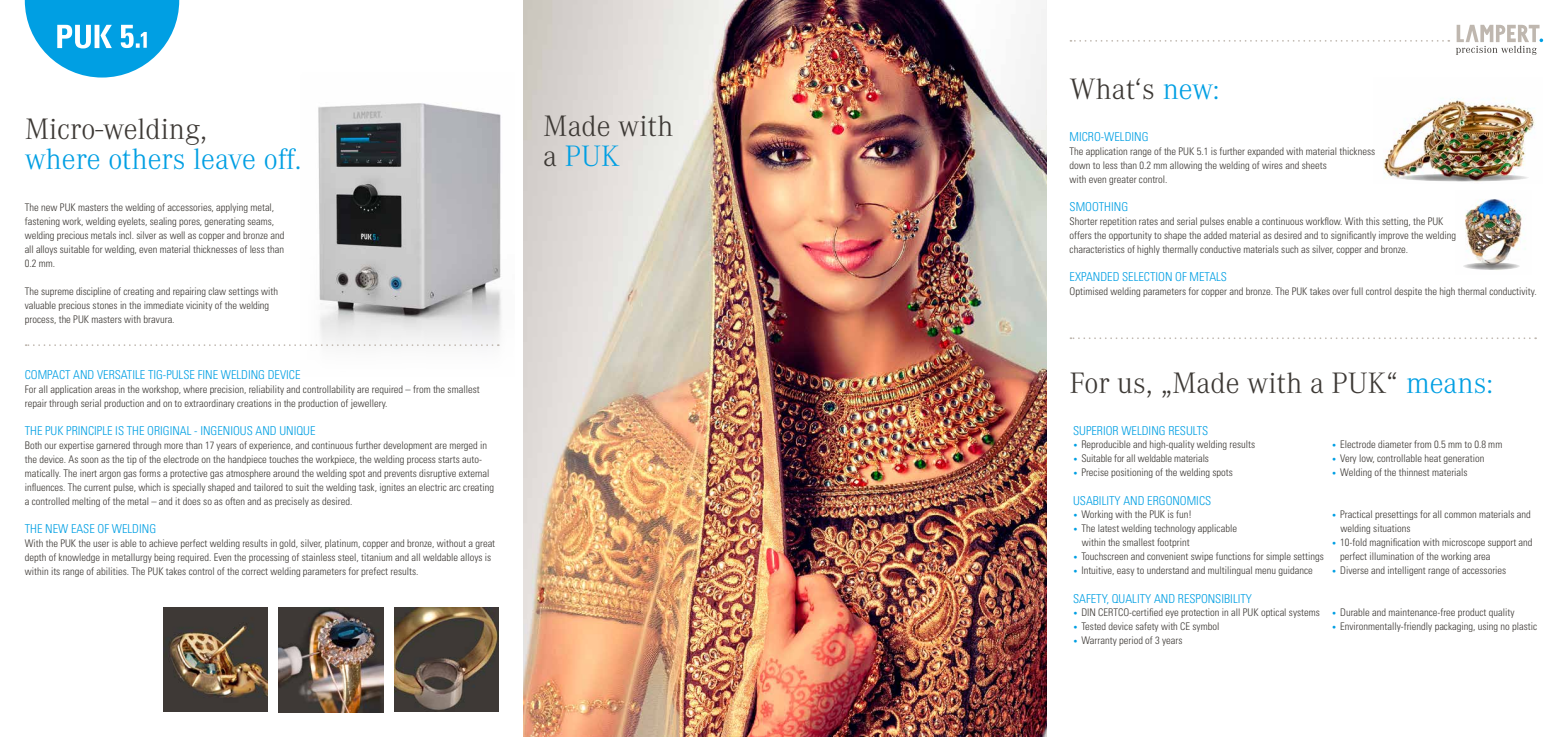
<style>
.page{position:relative;width:1563px;height:737px;background:#fff}
.page>*{position:absolute;margin:0;border:0;box-sizing:border-box;transform-origin:0 0}
.t1{font:300 30.62px/30.6px "Corporate A";color:#3d3935}
.t2{font:300 30.62px "Corporate A";color:#009fe3}
.t3{font:300 condensed 12.25px "Univers LT Std";color:#009fe3}
.t4{font:300 condensed 10.5px/14px "Univers LT Std";color:#3d3935}
.s1{color:#009fe3}
.s2{font-size:7.88px;color:#009fe3}
</style>
<div class="page">
<svg style="left:1456px;top:25px;width:87px;height:30px"></svg>
<svg style="left:1070px;top:337px;width:456px;height:2px"></svg>
<svg style="left:1070px;top:40px;width:379px;height:2px"></svg>
<img style="left:523px;top:0;width:524px;height:737px">
<svg style="left:25px;top:0;width:154px;height:78px"></svg>
<img style="left:318px;top:103px;width:184px;height:244px">
<img style="left:279px;top:607px;width:104px;height:105px">
<img style="left:163px;top:607px;width:105px;height:104px">
<img style="left:394px;top:607px;width:104px;height:104px">
<img style="left:1465px;top:199px;width:61px;height:71px">
<img style="left:1384px;top:98px;width:151px;height:84px">
<svg style="left:1462px;top:262px;width:58px;height:8px"></svg>
<svg style="left:1396px;top:174px;width:134px;height:7px"></svg>
<svg style="left:26px;top:344px;width:466px;height:2px"></svg>
<h1 class="t1" style="left:25px;top:114px;width:184px">Micro-welding,</h1>
<h1 class="t2" style="left:25px;top:142px;width:278px">where others leave off.</h1>
<p class="t4" style="left:25px;top:201px;width:261px">The new PUK masters the welding of accessories, applying metal, fastening work, welding eyelets, sealing pores, generating seams, welding precious metals incl. silver as well as copper and bronze and all alloys suitable for welding, even material thicknesses of less than 0.2 mm.</p>
<p class="t4" style="left:25px;top:285px;width:255px">The supreme discipline of creating and repairing claw settings with valuable precious stones in the immediate vicinity of the welding process, the PUK masters with bravura.</p>
<p class="t3" style="left:25px;top:368px;width:8px">COM</p>
<p class="t3" style="left:47px;top:368px;width:255px">PACT AND VERSATI LE TIG-PULSE FIN E WELDING DEVICE</p>
<p class="t4" style="left:25px;top:383px;width:456px">For all application areas in the workshop, where precision, reliability and controllability are required – from the smallest repair through serial production and on to extraordinary creations in the production of jewellery.</p>
<p class="t3" style="left:25px;top:424px;width:53px">THE PUK PRINCI</p>
<p class="t3" style="left:97px;top:424px;width:220px">PLE IS THE ORIGINAL - INGENIOUS AND UNIQUE</p>
<p class="t4" style="left:25px;top:439px;width:471px">Both our expertise garnered through more than 17 years of experience, and continuous further development are merged in the device. As soon as the tip of the electrode on the handpiece touches the workpiece, the welding process starts auto&shy;matically. The inert argon gas forms a protective gas atmosphere around the welding spot and prevents disruptive external influences. The current pulse, which is specially shaped and tailored to suit the welding task, ignites an electric arc creating a controlled melting of the metal – and it does so as often and as precisely as desired.</p>
<p class="t3" style="left:25px;top:522px;width:133px">THE NEW EASE OF WELDING</p>
<p class="t4" style="left:25px;top:537px;width:472px">With the PUK the user is able to achieve perfect welding results in gold, silver, platinum, copper and bronze, without a great depth of knowledge in metallurgy being required. Even the processing of stainless steel, titanium and all weldable alloys is within its range of abilities. The PUK takes control of the correct welding parameters for prefect results.</p>
<h1 class="t1" style="left:543px;top:111px;width:132px">Made with a <span class="s1">PUK</span></h1>
<h1 class="t1" style="left:1069px;top:75px;width:151px">What‘s <span class="s1">new:</span></h1>
<p class="t3" style="left:1069px;top:130px;width:7px">MICRO</p>
<p class="t3" style="left:1101px;top:130px;width:49px">-WELDING</p>
<p class="t4" style="left:1069px;top:145px;width:307px">The application range of the PUK 5.1 is further expanded with material thickness down to less than 0.2 mm allowing the welding of wires and sheets<br>with even greater control.</p>
<p class="t3" style="left:1069px;top:200px;width:59px">smoothing</p>
<p class="t4" style="left:1069px;top:215px;width:388px">Shorter repetition rates and serial pulses enable a continuous workflow. With this setting, the PUK offers the opportunity to shape the added material as desired and to significantly improve the welding characteristics of highly thermally conductive materials such as silver, copper and bronze.</p>
<p class="t3" style="left:1069px;top:270px;width:159px">EXPAND ED SELECTION OF METALS</p>
<p class="t4" style="left:1069px;top:285px;width:469px">Optimised welding parameters for copper and bronze. The PUK takes over full control despite the high thermal conductivity.</p>
<h1 class="t1" style="left:1069px;top:369px;width:425px">For us, „Made with a PUK“ <span class="s1">means:</span></h1>
<p class="t3" style="left:1073px;top:424px;width:30px">SUPERIOR</p>
<p class="t3" style="left:1121px;top:424px;width:88px">WELDING RESULTS</p>
<p class="t4" style="left:1073px;top:437px;width:183px"><span class="s2">•</span> Reproducible and high-quality welding results</p>
<p class="t4" style="left:1073px;top:451px;width:137px"><span class="s2">•</span> Suitable for all weldable materials</p>
<p class="t4" style="left:1073px;top:465px;width:161px"><span class="s2">•</span> Precise positioning of the welding spots</p>
<p class="t3" style="left:1073px;top:494px;width:100px">USABI LITY AND ERGONOMIC</p>
<p class="t3" style="left:1205px;top:494px;width:8px">S</p>
<p class="t4" style="left:1073px;top:507px;width:120px"><span class="s2">•</span> Working with the PUK is fun!</p>
<p class="t4" style="left:1082px;top:521px;width:157px;text-indent:-9px"><span class="s2">•</span> The latest welding technology applicable within the smallest footprint</p>
<p class="t4" style="left:1073px;top:549px;width:252px"><span class="s2">•</span> Touchscreen and convenient swipe functions for simple settings</p>
<p class="t4" style="left:1073px;top:563px;width:241px"><span class="s2">•</span> I ntuitive, easy to understand and multilingual menu guidance</p>
<p class="t3" style="left:1073px;top:592px;width:180px">SAFETY, QUALITY AND RESPON SI BI LITY</p>
<p class="t4" style="left:1073px;top:605px;width:248px"><span class="s2">•</span> DIN CERTCO-certified eye protection in all PUK optical systems</p>
<p class="t4" style="left:1073px;top:619px;width:148px"><span class="s2">•</span> Tested device safety with CE symbol</p>
<p class="t4" style="left:1073px;top:633px;width:111px"><span class="s2">•</span> Warranty period of 3 years</p>
<p class="t4" style="left:1332px;top:437px;width:172px"><span class="s2">•</span> Electrode diameter from 0.5 mm to 0.8 mm</p>
<p class="t4" style="left:1332px;top:451px;width:154px"><span class="s2">•</span> Very low, controllable heat generation</p>
<p class="t4" style="left:1332px;top:465px;width:137px"><span class="s2">•</span> Welding of the thinnest materials</p>
<p class="t4" style="left:1340px;top:507px;width:192px;text-indent:-9px"><span class="s2">•</span> Practical presettings for all common materials and welding situations</p>
<p class="t4" style="left:1340px;top:535px;width:194px;text-indent:-8px"><span class="s2">•</span> 10-fold magnification with microscope support and perfect illumination of the working area</p>
<p class="t4" style="left:1332px;top:563px;width:176px"><span class="s2">•</span> Diverse and intelligent range of accessories</p>
<p class="t4" style="left:1332px;top:605px;width:184px"><span class="s2">•</span> Durable and maintenance-free product quality</p>
<p class="t4" style="left:1332px;top:619px;width:207px"><span class="s2">•</span> Environmentally-friendly packaging, using no plastic</p>
</div>
